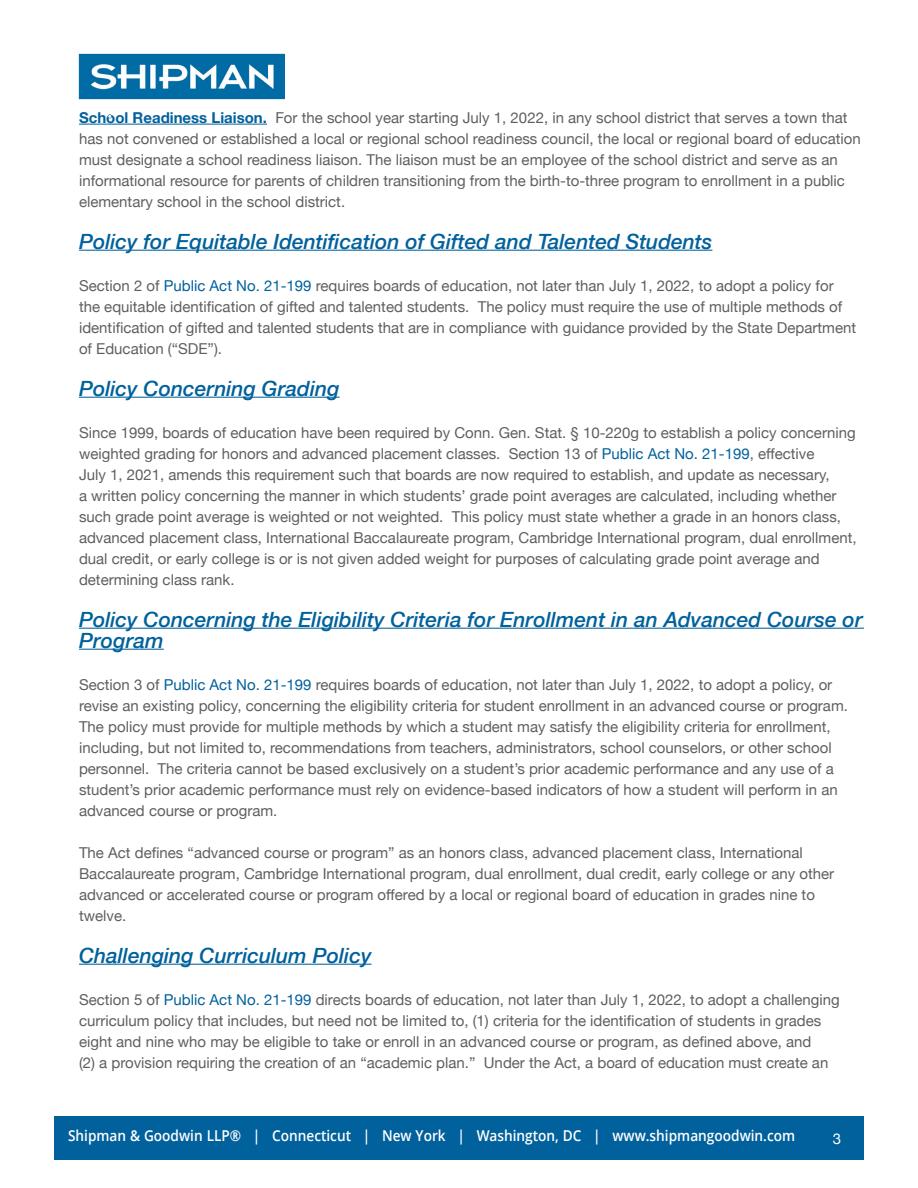
<style>
.page{position:relative;width:918px;height:1188px;background:#fff}
.page>*{position:absolute;margin:0;border:0;box-sizing:border-box;transform-origin:0 0}
.t1{font:italic 500 21px/21px "Helvetica Neue";color:#00619c}
.t2{font:15px/21px "Helvetica Neue";color:#5f5f62}
.t3{font:600 15px "Open Sans";color:#fff;scale:.91 1}
.t4{font:15px "Helvetica Neue";color:#fff}
.s1{font-weight:700;color:#00619c}
.s2{color:#00619c}
</style>
<div class="page">
<img style="left:81px;top:56px;width:202px;height:41px">
<div style="left:79px;top:54px;width:206px;height:45px;border:1px solid #006ba4"></div>
<hr style="left:79px;top:124px;width:188px;height:1px;background:#00619c">
<hr style="left:79px;top:628px;width:785px;height:1px;background:#00619c">
<hr style="left:79px;top:250px;width:633px;height:1px;background:#00619c">
<hr style="left:79px;top:397px;width:261px;height:1px;background:#00619c">
<hr style="left:79px;top:649px;width:85px;height:1px;background:#00619c">
<hr style="left:79px;top:964px;width:293px;height:1px;background:#00619c">
<div style="left:54px;top:1116px;width:810px;height:44px;background:#00619c"></div>
<p class="t2" style="left:79px;top:108px;width:770px"><span class="s1">School Readiness Liaison.</span> For the school year starting July 1, 2022, in any school district that serves a town that</p>
<p class="t2" style="left:79px;top:129px;width:783px">has not convened or established a local or regional school readiness council, the local or regional board of education must designate a school readiness liaison. The liaison must be an employee of the school district and serve as an informational resource for parents of children transitioning from the birth-to-three program to enrollment in a public elementary school in the school district.</p>
<h3 class="t1" style="left:79px;top:229px;width:635px">Policy for Equitable Identification of Gifted and Talented Students</h3>
<p class="t2" style="left:79px;top:276px;width:756px">Section 2 of <span class="s2">Public Act No. 21-199</span> requires boards of education, not later than July 1, 2022, to adopt a policy for</p>
<p class="t2" style="left:79px;top:297px;width:779px">the equitable identification of gifted and talented students. The policy must require the use of multiple methods of identification of gifted and talented students that are in compliance with guidance provided by the State Department of Education (“SDE”).</p>
<h3 class="t1" style="left:79px;top:376px;width:262px">Policy Concerning Grading</h3>
<p class="t2" style="left:79px;top:423px;width:778px">Since 1999, boards of education have been required by Conn. Gen. Stat. § 10-220g to establish a policy concerning weighted grading for honors and advanced placement classes. Section 13 of <span class="s2">Public Act No. 21-199</span>, effective<br>July 1, 2021, amends this requirement such that boards are now required to establish, and update as necessary,<br>a written policy concerning the manner in which students’ grade point averages are calculated, including whether such grade point average is weighted or not weighted. This policy must state whether a grade in an honors class,</p>
<p class="t2" style="left:79px;top:528px;width:779px">advanced placement class, International Baccalaureate program, Cambridge International program, dual enrollment,</p>
<p class="t2" style="left:79px;top:549px;width:742px">dual credit, or early college is or is not given added weight for purposes of calculating grade point average and determining class rank.</p>
<h3 class="t1" style="left:79px;top:607px;width:785px">Policy Concerning the Eligibility Criteria for Enrollment in an Advanced Course or<br>Program</h3>
<p class="t2" style="left:79px;top:675px;width:770px">Section 3 of <span class="s2">Public Act No. 21-199</span> requires boards of education, not later than July 1, 2022, to adopt a policy, or revise an existing policy, concerning the eligibility criteria for student enrollment in an advanced course or program.<br>The policy must provide for multiple methods by which a student may satisfy the eligibility criteria for enrollment, including, but not limited to, recommendations from teachers, administrators, school counselors, or other school personnel. The criteria cannot be based exclusively on a student’s prior academic performance and any use of a student’s prior academic performance must rely on evidence-based indicators of how a student will perform in an advanced course or program.</p>
<p class="t2" style="left:79px;top:843px;width:757px">The Act defines “advanced course or program” as an honors class, advanced placement class, International<br>Baccalaureate program, Cambridge International program, dual enrollment, dual credit, early college or any other advanced or accelerated course or program offered by a local or regional board of education in grades nine to</p>
<p class="t2" style="left:79px;top:906px;width:49px">twelve.</p>
<h3 class="t1" style="left:79px;top:943px;width:294px">Challenging Curriculum Policy</h3>
<p class="t2" style="left:79px;top:990px;width:762px">Section 5 of <span class="s2">Public Act No. 21-199</span> directs boards of education, not later than July 1, 2022, to adopt a challenging</p>
<p class="t2" style="left:79px;top:1011px;width:744px">curriculum policy that includes, but need not be limited to, (1) criteria for the identification of students in grades eight and nine who may be eligible to take or enroll in an advanced course or program, as defined above, and</p>
<p class="t2" style="left:79px;top:1053px;width:751px">(2) a provision requiring the creation of an “academic plan.” Under the Act, a board of education must create an</p>
<p class="t3" style="left:68px;top:1125px;width:801px">Shipman &amp; Goodwin LLP® | Connecticut | New York | Washington, DC | www.shipmangoodwin.com</p>
<p class="t4" style="left:833px;top:1128px;width:10px">3</p>
</div>
